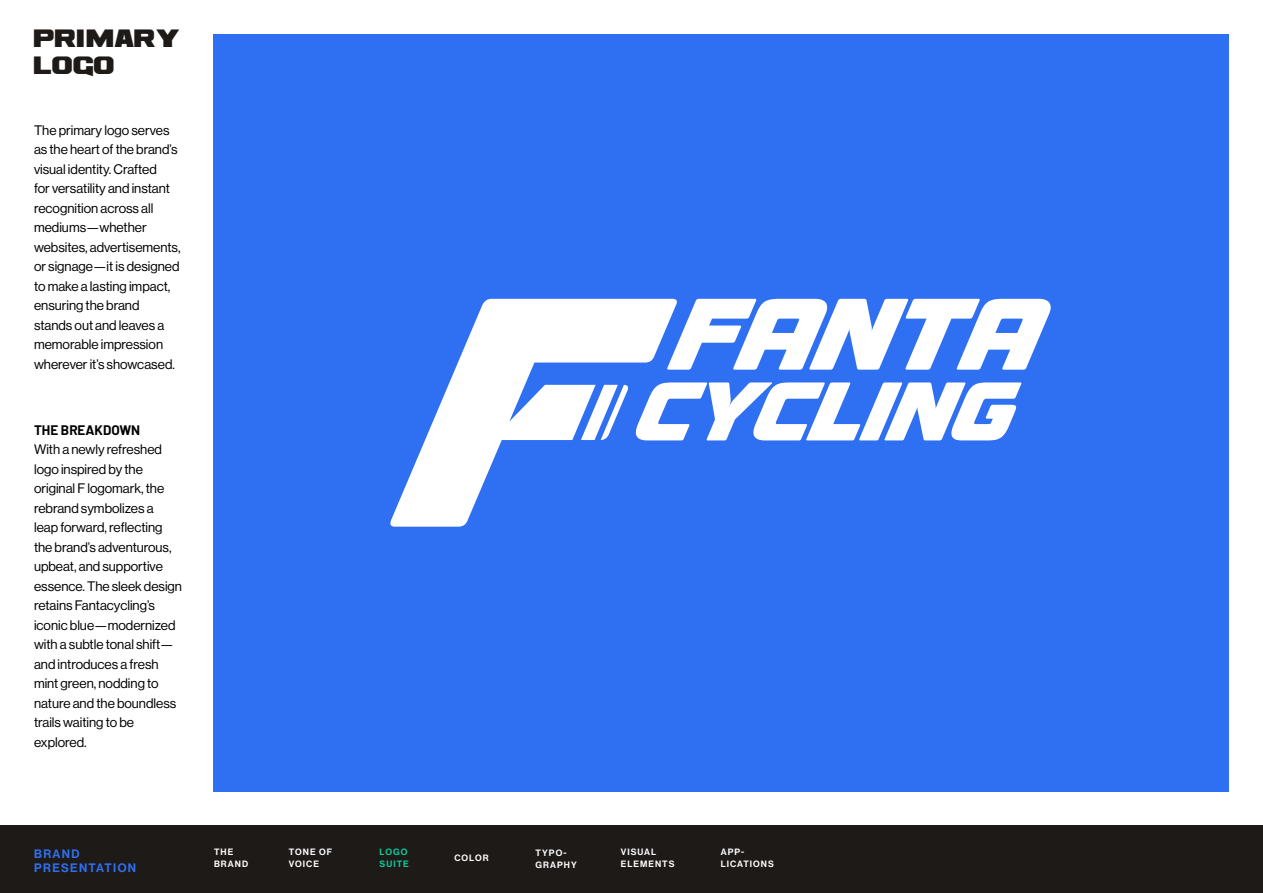
<style>
.page{position:relative;width:1263px;height:893px;background:#fff}
.page>*{position:absolute;margin:0;border:0;box-sizing:border-box;transform-origin:0 0}
.Heading_Type{font:19.5px/27px "Ash";letter-spacing:-.02em;color:#1e1a18}
.Body_Type{font:13.5px/19.5px "N Haas Grotesk DS Pro 55 Rg";color:#000}
.SubHeading_Type{font:700 13.5px "Barlow";color:#000}
.t1{font:12px "N Haas Grotesk DS Pro 65 Md";letter-spacing:.115em;color:#2f70f2}
.t2{font:9px/12px "N Haas Grotesk DS Pro 65 Md";letter-spacing:.115em;color:#fff}
.t3{font:9px/12px "N Haas Grotesk DS Pro 65 Md";letter-spacing:.115em;color:#0cce9c}
</style>
<div class="page">
<div style="left:214px;top:34px;width:1015px;height:757px;background:#2f70f2"></div>
<svg style="left:678px;top:299px;width:373px;height:71px"></svg>
<svg style="left:390px;top:299px;width:288px;height:228px"></svg>
<svg style="left:581px;top:382px;width:441px;height:58px"></svg>
<div style="left:0;top:825px;width:1263px;height:68px;background:#1e1a18"></div>
<p class="Heading_Type" style="left:34px;top:26px;width:148px">PRIMARY<br>LOGO</p>
<p class="Body_Type" style="left:34px;top:120px;width:148px">The primary logo serves as the heart of the brand’s visual identity. Crafted<br>for versatility and instant recognition across all mediums—whether websites, advertisements, or signage—it is designed to make a lasting impact, ensuring the brand stands out and leaves a memorable impression wherever it’s showcased.</p>
<p class="SubHeading_Type" style="left:34px;top:420px;width:108px">THE BREAKDOWN</p>
<p class="Body_Type" style="left:34px;top:440px;width:150px">With a newly refreshed logo inspired by the original F logomark, the rebrand symbolizes a<br>leap forward, reflecting the brand’s adventurous, upbeat, and supportive essence. The sleek design retains Fantacycling’s iconic blue—modernized with a subtle tonal shift— and introduces a fresh mint green, nodding to nature and the boundless trails waiting to be explored.</p>
<p class="t1" style="left:34px;top:846px;width:47px">BRAND</p>
<p class="t1" style="left:34px;top:861px;width:104px">PRESENTATION</p>
<p class="t2" style="left:289px;top:846px;width:45px">TONE OF<br>VOICE</p>
<p class="t2" style="left:535px;top:846px;width:43px">TYPO-<br>GRAPHY</p>
<p class="t2" style="left:721px;top:846px;width:55px">APP-<br>LICATIONS</p>
<p class="t3" style="left:380px;top:846px;width:31px">LOGO<br>SUITE</p>
<p class="t2" style="left:214px;top:846px;width:36px">THE<br>BRAND</p>
<p class="t2" style="left:454px;top:852px;width:36px">COLOR</p>
<p class="t2" style="left:621px;top:846px;width:55px">VISUAL<br>ELEMENTS</p>
</div>
